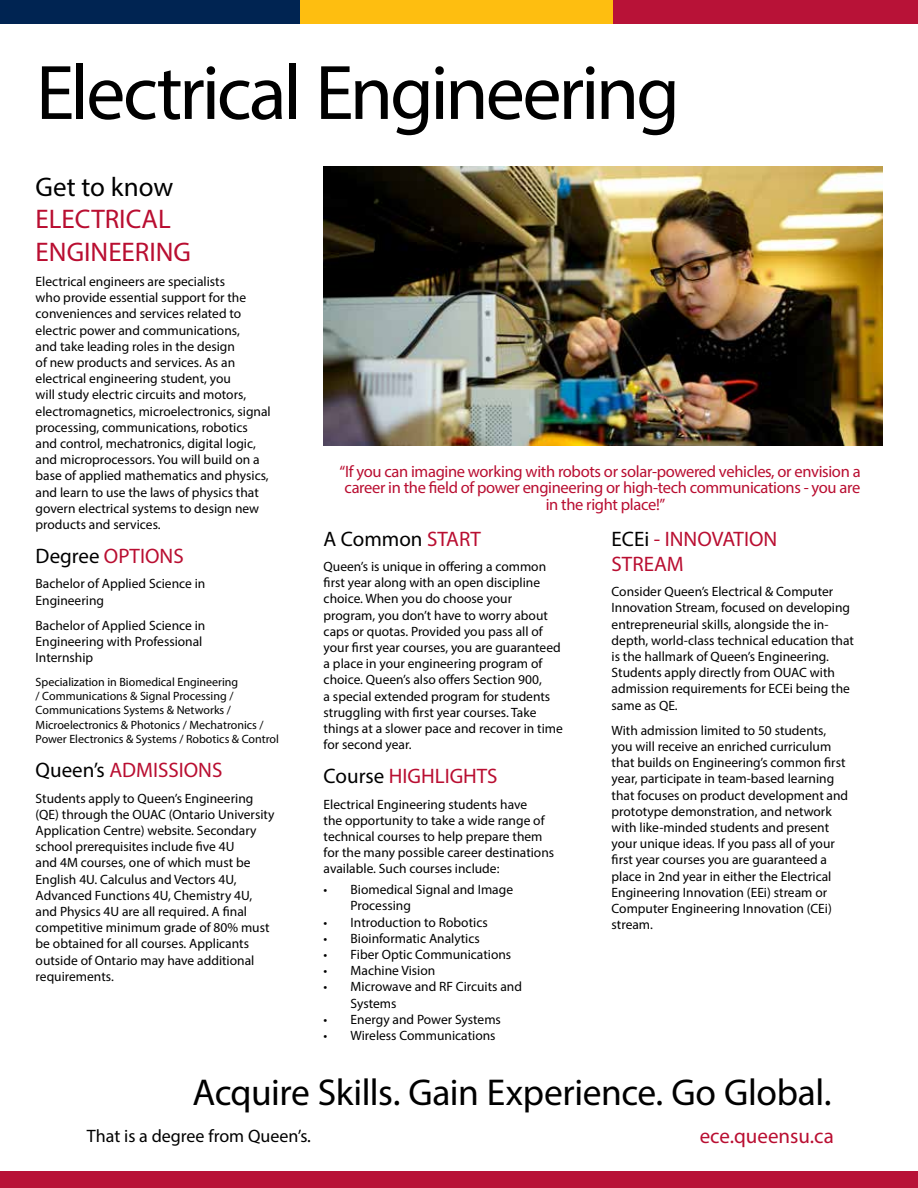
<style>
.page{position:relative;width:918px;height:1188px;background:#fff}
.page>*{position:absolute;margin:0;border:0;box-sizing:border-box;transform-origin:0 0}
.t1{font:78px "Myriad Pro";letter-spacing:-.04em;color:#000}
.t2{font:37.5px "Myriad Pro";letter-spacing:-.01em;color:#000}
.t3{font:27px/32.4px "Myriad Pro";color:#b90e31}
.t4{font:27px "Myriad Pro";color:#000}
.t5{font:21px/25.2px "Myriad Pro";color:#b90e31}
.t6{font:21px "Myriad Pro";color:#000}
.t7{font:18px "Myriad Pro";color:#000}
.t8{font:16.5px "Myriad Pro";letter-spacing:-.02em;color:#b90e31}
.t9{font:13.5px/16.2px "Myriad Pro";color:#000}
.t10{font:12px/14.4px "Myriad Pro";color:#000}
.s1{color:#000}
.s2{color:#b90e31}
</style>
<div class="page">
<img style="left:324px;top:166px;width:558px;height:280px">
<div style="left:0;top:1171px;width:918px;height:17px;background:#b81237"></div>
<div style="left:0;top:0;width:300px;height:24px;background:#002452"></div>
<div style="left:300px;top:0;width:314px;height:24px;background:#febe10"></div>
<div style="left:614px;top:0;width:304px;height:24px;background:#b81237"></div>
<h1 class="t1" style="left:36px;top:45px;width:645px">Electrical Engineering</h1>
<h3 class="t4" style="left:36px;top:170px;width:139px">Get to know</h3>
<h3 class="t3" style="left:36px;top:203px;width:157px">ELECTRICAL<br>ENGINEERING</h3>
<p class="t9" style="left:36px;top:273px;width:237px">Electrical engineers are specialists<br>who provide essential support for the conveniences and services related to electric power and communications,<br>and take leading roles in the design<br>of new products and services. As an electrical engineering student, you<br>will study electric circuits and motors, electromagnetics, microelectronics, signal processing, communications, robotics and control, mechatronics, digital logic, and microprocessors. You will build on a base of applied mathematics and physics, and learn to use the laws of physics that govern electrical systems to design new products and services.</p>
<h3 class="t5" style="left:36px;top:543px;width:150px"><span class="s1">Degree</span> OPTIONS</h3>
<p class="t9" style="left:36px;top:576px;width:171px">Bachelor of Applied Science in<br>Engineering</p>
<p class="t9" style="left:36px;top:617px;width:171px">Bachelor of Applied Science in<br>Engineering with Professional<br>Internship</p>
<p class="t10" style="left:36px;top:674px;width:245px">Specialization in Biomedical Engineering<br>/ Communications &amp; Signal Processing / Communications Systems &amp; Networks / Microelectronics &amp; Photonics / Mechatronics / Power Electronics &amp; Systems / Robotics &amp; Control</p>
<h3 class="t5" style="left:36px;top:757px;width:188px"><span class="s1">Queen’s</span> ADMISSIONS</h3>
<p class="t9" style="left:36px;top:790px;width:240px">Students apply to Queen’s Engineering (QE) through the OUAC (Ontario University Application Centre) website. Secondary school prerequisites include five 4U<br>and 4M courses, one of which must be English 4U. Calculus and Vectors 4U, Advanced Functions 4U, Chemistry 4U, and Physics 4U are all required. A final competitive minimum grade of 80% must be obtained for all courses. Applicants outside of Ontario may have additional requirements.</p>
<p class="t8" style="left:340px;top:461px;width:523px">“If you can imagine working with robots or solar-powered vehicles, or envision a</p>
<p class="t8" style="left:345px;top:478px;width:517px">career in the field of power engineering or high-tech communications - you are</p>
<p class="t8" style="left:546px;top:494px;width:121px">in the right place!”</p>
<h3 class="t6" style="left:324px;top:526px;width:159px">A Common <span class="s2">START</span></h3>
<p class="t9" style="left:324px;top:558px;width:241px">Queen’s is unique in offering a common first year along with an open discipline choice. When you do choose your program, you don’t have to worry about caps or quotas. Provided you pass all of your first year courses, you are guaranteed a place in your engineering program of choice. Queen’s also offers Section 900,<br>a special extended program for students struggling with first year courses. Take things at a slower pace and recover in time for second year.</p>
<h3 class="t5" style="left:324px;top:764px;width:176px"><span class="s1">Course</span> HIGHLIGHTS</h3>
<p class="t9" style="left:324px;top:796px;width:232px">Electrical Engineering students have<br>the opportunity to take a wide range of technical courses to help prepare them for the many possible career destinations available. Such courses include:</p>
<p class="t9" style="left:351px;top:881px;width:164px;text-indent:-27px">• Biomedical Signal and Image<br>Processing</p>
<p class="t9" style="left:324px;top:914px;width:166px">• Introduction to Robotics</p>
<p class="t9" style="left:324px;top:930px;width:158px">• Bioinformatic Analytics</p>
<p class="t9" style="left:324px;top:946px;width:189px">• Fiber Optic Communications</p>
<p class="t9" style="left:324px;top:962px;width:113px">• Machine Vision</p>
<p class="t9" style="left:351px;top:979px;width:173px;text-indent:-27px">• Microwave and RF Circuits and<br>Systems</p>
<p class="t9" style="left:324px;top:1011px;width:179px">• Energy and Power Systems</p>
<p class="t9" style="left:324px;top:1027px;width:173px">• Wireless Communications</p>
<h3 class="t5" style="left:612px;top:526px;width:167px"><span class="s1">ECEi</span> - INNOVATION<br>STREAM</h3>
<p class="t9" style="left:612px;top:583px;width:244px">Consider Queen’s Electrical &amp; Computer Innovation Stream, focused on developing entrepreneurial skills, alongside the in&shy;depth, world-class technical education that is the hallmark of Queen’s Engineering.<br>Students apply directly from OUAC with admission requirements for ECEi being the same as QE.</p>
<p class="t9" style="left:612px;top:722px;width:238px">With admission limited to 50 students, you will receive an enriched curriculum that builds on Engineering’s common first year, participate in team-based learning that focuses on product development and prototype demonstration, and network with like-minded students and present your unique ideas. If you pass all of your first year courses you are guaranteed a place in 2nd year in either the Electrical Engineering Innovation (EEi) stream or Computer Engineering Innovation (CEi) stream.</p>
<h2 class="t2" style="left:193px;top:1069px;width:641px">Acquire Skills. Gain Experience. Go Global.</h2>
<h3 class="t7" style="left:87px;top:1125px;width:226px">That is a degree from Queen’s.</h3>
<h3 class="t5" style="left:700px;top:1123px;width:136px">ece.queensu.ca</h3>
</div>
